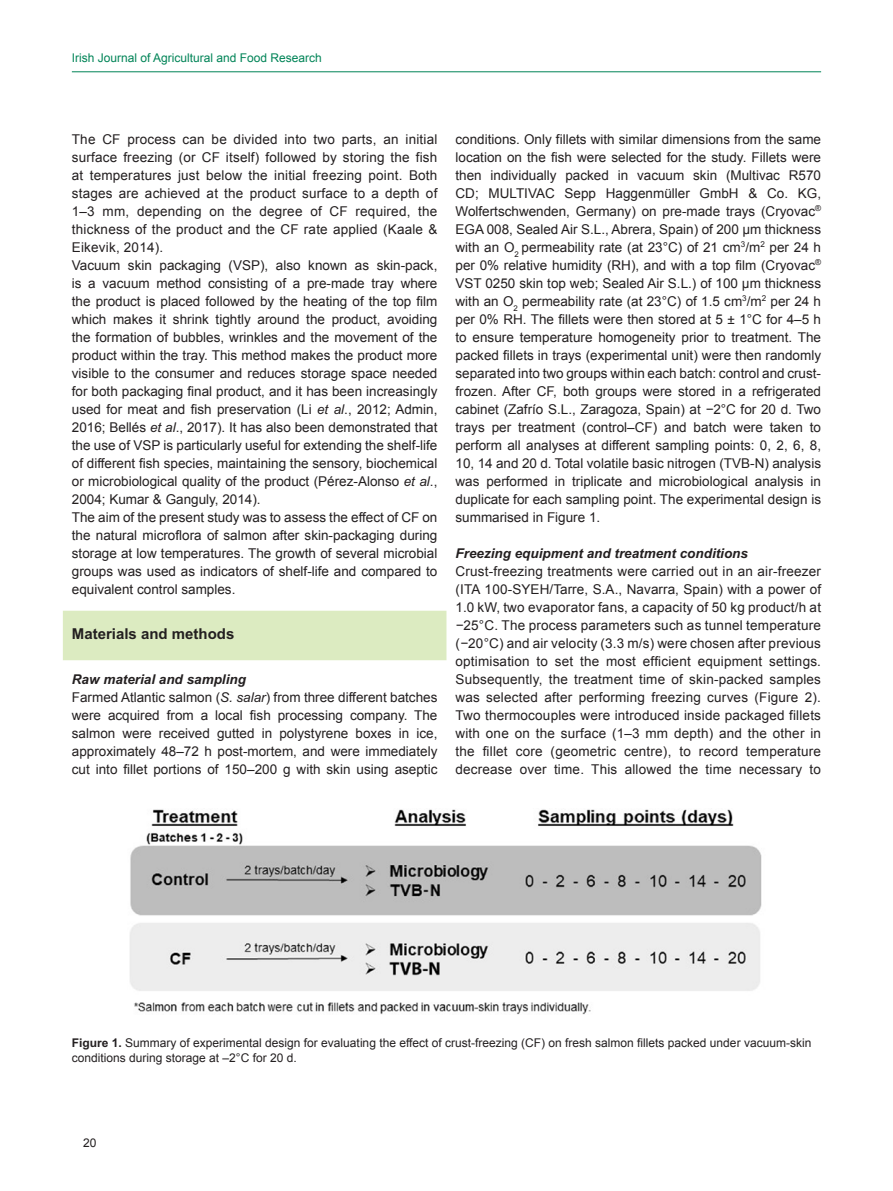
<style>
.page{position:relative;width:893px;height:1191px;background:#fff}
.page>*{position:absolute;margin:0;border:0;box-sizing:border-box;transform-origin:0 0}
.t1{font:700 15px "Arial";color:#231f20}
.t2{font:13.5px/18px "Arial";color:#231f20}
.t3{font:italic 700 13.5px "Arial";color:#231f20}
.t4{font:12px/15px "Arial";color:#231f20}
.t5{font:12px "Arial";color:#008457}
.s1{font-style:italic}
.s2{font-weight:700;font-style:italic}
.s3{font-weight:700}
</style>
<div class="page">
<hr style="left:72px;top:71px;width:749px;height:1px;background:#008457">
<div style="left:63px;top:611px;width:383px;height:49px;background:#dcebc1"></div>
<img style="left:130px;top:809px;width:632px;height:205px">
<p class="t5" style="left:72px;top:50px;width:252px">Irish Journal of Agricultural and Food Research</p>
<p class="t2" style="left:72px;top:130px;width:367px">The CF process can be divided into two parts, an initial surface freezing (or CF itself) followed by storing the fish at temperatures just below the initial freezing point. Both stages are achieved at the product surface to a depth of 1–3 mm, depending on the degree of CF required, the thickness of the product and the CF rate applied (Kaale &amp; Eikevik, 2014).<br>Vacuum skin packaging (VSP), also known as skin-pack, is a vacuum method consisting of a pre-made tray where the product is placed followed by the heating of the top film which makes it shrink tightly around the product, avoiding the formation of bubbles, wrinkles and the movement of the product within the tray. This method makes the product more visible to the consumer and reduces storage space needed for both packaging final product, and it has been increasingly used for meat and fish preservation (Li <span class="s1">et al</span>., 2012; Admin, 2016; Bellés <span class="s1">et al</span>., 2017). It has also been demonstrated that the use of VSP is particularly useful for extending the shelf-life of different fish species, maintaining the sensory, biochemical or microbiological quality of the product (Pérez-Alonso <span class="s1">et al</span>., 2004; Kumar &amp; Ganguly, 2014).<br>The aim of the present study was to assess the effect of CF on the natural microflora of salmon after skin-packaging during storage at low temperatures. The growth of several microbial groups was used as indicators of shelf-life and compared to equivalent control samples.</p>
<p class="t1" style="left:72px;top:625px;width:164px">Materials and methods</p>
<p class="t2" style="left:72px;top:670px;width:367px"><span class="s2">Raw material and sampling<br></span>Farmed Atlantic salmon (<span class="s1">S. salar</span>) from three different batches were acquired from a local fish processing company. The salmon were received gutted in polystyrene boxes in ice, approximately 48–72 h post-mortem, and were immediately cut into fillet portions of 150–200 g with skin using aseptic</p>
<p class="t2" style="left:455px;top:130px;width:367px;text-align:justify">conditions. Only fillets with similar dimensions from the same location on the fish were selected for the study. Fillets were then individually packed in vacuum skin (Multivac R570<br>CD; MULTIVAC Sepp Haggenmüller GmbH &amp; Co. KG, Wolfertschwenden, Germany) on pre-made trays (Cryovac<sup>® </sup>EGA 008, Sealed Air S.L., Abrera, Spain) of 200 μm thickness with an O<sub>2</sub> permeability rate (at 23°C) of 21 cm<sup>3</sup>/m<sup>2</sup> per 24 h per 0% relative humidity (RH), and with a top film (Cryovac<sup>® </sup>VST 0250 skin top web; Sealed Air S.L.) of 100 μm thickness with an O<sub>2</sub> permeability rate (at 23°C) of 1.5 cm<sup>3</sup>/m<sup>2</sup> per 24 h per 0% RH. The fillets were then stored at 5 ± 1°C for 4–5 h to ensure temperature homogeneity prior to treatment. The packed fillets in trays (experimental unit) were then randomly separated into two groups within each batch: control and crust&shy;frozen. After CF, both groups were stored in a refrigerated cabinet (Zafrío S.L., Zaragoza, Spain) at <span class="s1">−</span>2°C for 20 d. Two trays per treatment (control–CF) and batch were taken to perform all analyses at different sampling points: 0, 2, 6, 8, 10, 14 and 20 d. Total volatile basic nitrogen (TVB-N) analysis was performed in triplicate and microbiological analysis in duplicate for each sampling point. The experimental design is summarised in Figure 1.</p>
<p class="t3" style="left:455px;top:546px;width:294px">Freezing equipment and treatment conditions</p>
<p class="t2" style="left:455px;top:562px;width:367px;text-align:justify">Crust-freezing treatments were carried out in an air-freezer (ITA 100-SYEH/Tarre, S.A., Navarra, Spain) with a power of 1.0 kW, two evaporator fans, a capacity of 50 kg product/h at <span class="s1">−</span>25°C. The process parameters such as tunnel temperature (<span class="s1">−</span>20°C) and air velocity (3.3 m/s) were chosen after previous optimisation to set the most efficient equipment settings.<br>Subsequently, the treatment time of skin-packed samples was selected after performing freezing curves (Figure 2).<br>Two thermocouples were introduced inside packaged fillets with one on the surface (1–3 mm depth) and the other in the fillet core (geometric centre), to record temperature decrease over time. This allowed the time necessary to</p>
<p class="t4" style="left:72px;top:1035px;width:741px"><span class="s3">Figure 1.</span> Summary of experimental design for evaluating the effect of crust-freezing (CF) on fresh salmon fillets packed under vacuum-skin conditions during storage at –2°C for 20 d.</p>
<p class="t4" style="left:83px;top:1135px;width:15px">20</p>
</div>
